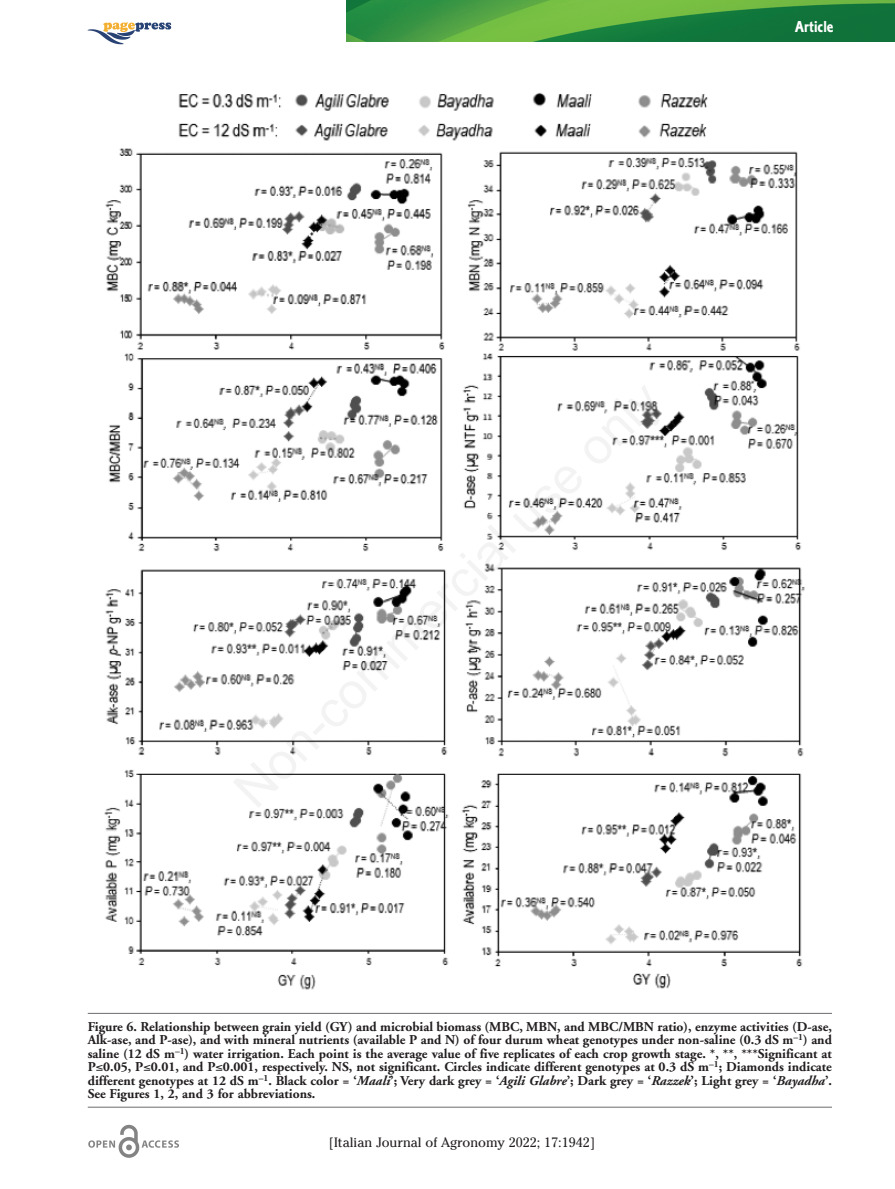
<style>
.page{position:relative;width:895px;height:1189px;background:#fff}
.page>*{position:absolute;margin:0;border:0;box-sizing:border-box;transform-origin:0 0}
.t1{font:16.5px "Corinthian Bold Condensed Plain";color:#fff}
.t2{font:700 13.5px/13.5px "Adobe Garamond";color:#231f20;text-align:justify}
.t3{font:13.5px "Cheltenham";color:#231f20}
.s1{font-style:italic}
</style>
<div class="page">
<img style="left:346px;top:0;width:549px;height:42px">
<img style="left:88px;top:1124px;width:91px;height:34px">
<img style="left:87px;top:22px;width:85px;height:23px">
<hr style="left:88px;top:1013px;width:744px;height:1px;background:#6c6d70">
<hr style="left:88px;top:1106px;width:744px;height:1px;background:#6c6d70">
<img style="left:104px;top:92px;width:701px;height:898px">
<p class="t1" style="left:795px;top:21px;width:40px">Article</p>
<p class="t2" style="left:88px;top:1021px;width:746px">Figure 6. Relationship between grain yield (GY) and microbial biomass (MBC, MBN, and MBC/MBN ratio), enzyme activities (D-ase, Alk-ase, and P-ase), and with mineral nutrients (available P and N) of four durum wheat genotypes under non-saline (0.3 dS m<sup>–1</sup>) and saline (12 dS m<sup>–1</sup>) water irrigation. Each point is the average value of five replicates of each crop growth stage. *, **, ***Significant at P≤0.05, P≤0.01, and P≤0.001, respectively. NS, not significant. Circles indicate different genotypes at 0.3 dS m<sup>–1</sup>; Diamonds indicate different genotypes at 12 dS m<sup>–1</sup>. Black color = ‘<span class="s1">Maali</span>’; Very dark grey = ‘<span class="s1">Agili Glabre</span>’; Dark grey = ‘<span class="s1">Razzek</span>’; Light grey = ‘<span class="s1">Bayadha</span>’.<br>See Figures 1, 2, and 3 for abbreviations.</p>
<p class="t3" style="left:329px;top:1134px;width:268px">[Italian Journal of Agronomy 2022; 17:1942]</p>
</div>
